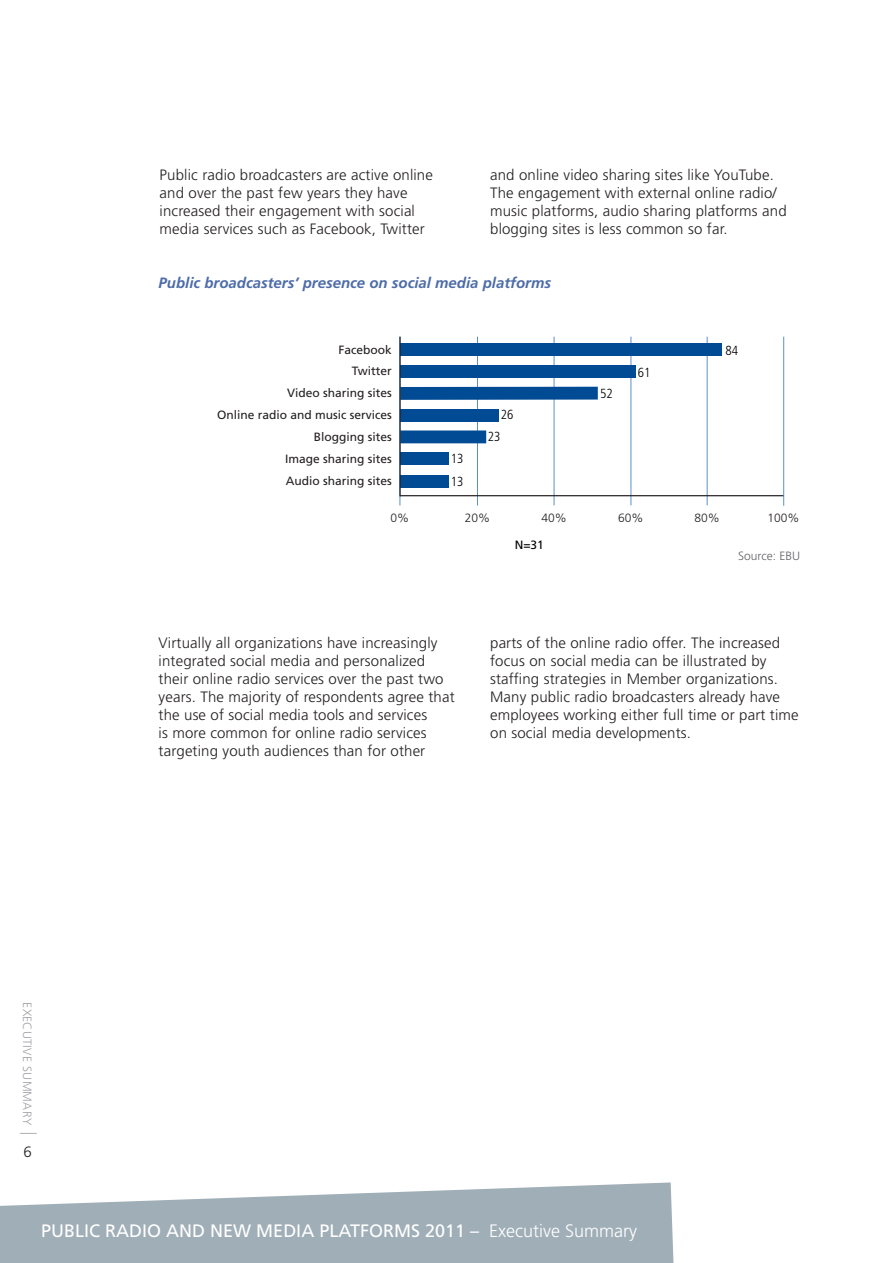
<style>
.page{position:relative;width:893px;height:1263px;background:#fff}
.page>*{position:absolute;margin:0;border:0;box-sizing:border-box;transform-origin:0 0}
.t1{font:18px "Frutiger";color:#fff}
.t2{font:300 15px/18px "Frutiger";letter-spacing:.01em;color:#231f20}
.t3{font:italic 700 15px "Frutiger";color:#4d6ca8}
.t4{font:300 condensed 13.2px "Frutiger LT Std";color:#000}
.t5{font:12px/21.9px "Frutiger";color:#231f20;text-align:right}
.t6{font:300 12px "Frutiger";color:#231f20}
.t7{font:300 12px "Frutiger";color:#a0a1a6}
.t8{font:300 12px "Frutiger";color:#636366}
.t9{font:12px "Frutiger";color:#000}
.s1{font-size:24px}
.s2{font-weight:300}
</style>
<div class="page">
<svg style="left:0;top:1182px;width:673px;height:81px;background:#aebac1"></svg>
<hr style="left:477px;top:337px;width:1px;height:168px;background:#5990cb">
<hr style="left:400px;top:337px;width:1px;height:168px;background:#5990cb">
<hr style="left:554px;top:337px;width:1px;height:168px;background:#5990cb">
<hr style="left:631px;top:337px;width:1px;height:168px;background:#5990cb">
<hr style="left:707px;top:337px;width:1px;height:168px;background:#5990cb">
<div style="left:400px;top:343px;width:322px;height:13px;background:#014a94"></div>
<div style="left:400px;top:365px;width:235px;height:13px;background:#014a94"></div>
<div style="left:400px;top:387px;width:198px;height:13px;background:#014a94"></div>
<div style="left:400px;top:409px;width:99px;height:13px;background:#014a94"></div>
<div style="left:400px;top:430px;width:86px;height:13px;background:#014a94"></div>
<div style="left:400px;top:452px;width:49px;height:13px;background:#014a94"></div>
<div style="left:400px;top:475px;width:49px;height:13px;background:#014a94"></div>
<hr style="left:783px;top:337px;width:1px;height:169px;background:#5990cb">
<hr style="left:400px;top:495px;width:383px;height:1px;background:#231f20">
<hr style="left:399px;top:337px;width:2px;height:159px;background:#231f20">
<p class="t2" style="left:160px;top:166px;width:275px">Public radio broadcasters are active online and over the past few years they have increased their engagement with social media services such as Facebook, Twitter</p>
<p class="t2" style="left:490px;top:166px;width:298px">and online video sharing sites like YouTube.<br>The engagement with external online radio/ music platforms, audio sharing platforms and blogging sites is less common so far.</p>
<p class="t3" style="left:159px;top:274px;width:394px">Public broadcasters’ presence on social media platforms</p>
<p class="t5" style="left:217px;top:338px;width:176px">Facebook<br>Twitter<br>Video sharing sites<br>Online radio and music services<br>Blogging sites<br>Image sharing sites<br>Audio sharing sites</p>
<p class="t4" style="left:451px;top:451px;width:14px">13</p>
<p class="t4" style="left:451px;top:474px;width:14px">13</p>
<p class="t4" style="left:501px;top:407px;width:14px">26</p>
<p class="t4" style="left:488px;top:429px;width:14px">23</p>
<p class="t4" style="left:600px;top:386px;width:14px">52</p>
<p class="t4" style="left:638px;top:364px;width:14px">61</p>
<p class="t4" style="left:725px;top:343px;width:14px">84</p>
<p class="t6" style="left:391px;top:511px;width:20px">0%</p>
<p class="t6" style="left:465px;top:511px;width:27px">20%</p>
<p class="t6" style="left:541px;top:511px;width:27px">40%</p>
<p class="t6" style="left:618px;top:511px;width:27px">60%</p>
<p class="t6" style="left:694px;top:511px;width:27px">80%</p>
<p class="t6" style="left:767px;top:511px;width:34px">100%</p>
<p class="t9" style="left:515px;top:538px;width:31px">N=31</p>
<p class="t7" style="left:34px;top:1002px;width:133px;rotate:90deg">Executive summary <span class="s1">I</span></p>
<p class="t2" style="left:23px;top:1143px;width:10px">6</p>
<p class="t2" style="left:159px;top:634px;width:298px">Virtually all organizations have increasingly integrated social media and personalized their online radio services over the past two years. The majority of respondents agree that the use of social media tools and services<br>is more common for online radio services targeting youth audiences than for other</p>
<p class="t8" style="left:738px;top:549px;width:61px">Source: EBU</p>
<p class="t2" style="left:490px;top:634px;width:310px">parts of the online radio offer. The increased focus on social media can be illustrated by staffing strategies in Member organizations.<br>Many public radio broadcasters already have employees working either full time or part time on social media developments.</p>
<p class="t1" style="left:41px;top:1221px;width:597px">public radio and N ew Media platforms 2011 – <span class="s2">Executive Summary</span></p>
</div>
